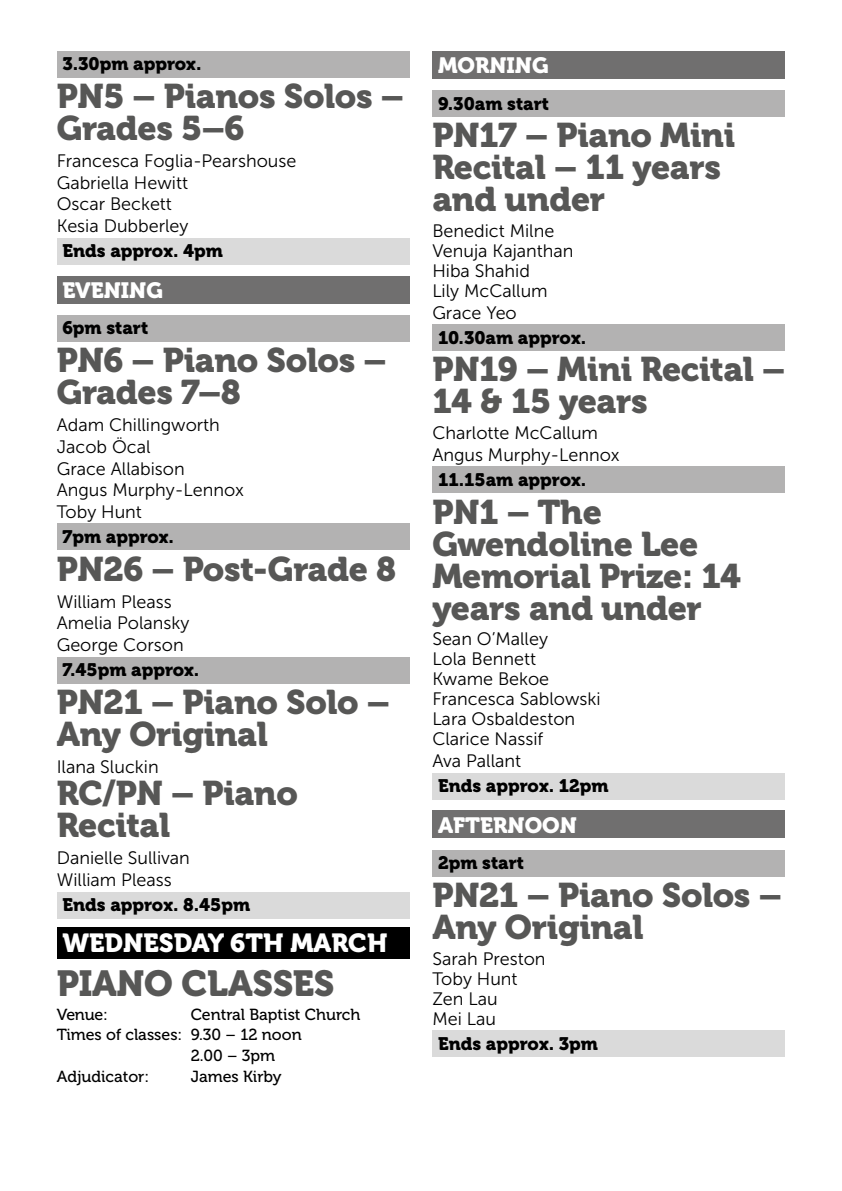
<style>
.page{position:relative;width:842px;height:1191px;background:#fff}
.page>*{position:absolute;margin:0;border:0;box-sizing:border-box;transform-origin:0 0}
.t1{font:36px "Museo 900";letter-spacing:-.01em;color:#575756}
.t2{font:34px/32px "Museo 900";letter-spacing:-.01em;color:#575756}
.t3{font:26px "Museo 900";color:#fff}
.t4{font:22px "Museo 900";color:#fff}
.t5{font:18px/21.6px "Museo Sans 300";color:#000}
.t6{font:18px "Museo 900";color:#000}
.t7{font:16px "Museo 500";color:#000}
</style>
<div class="page">
<div style="left:57px;top:51px;width:353px;height:27px;background:#b3b2b2"></div>
<div style="left:57px;top:238px;width:353px;height:26px;background:#dadada"></div>
<div style="left:57px;top:276px;width:353px;height:27px;background:#706f6f"></div>
<div style="left:57px;top:315px;width:353px;height:27px;background:#b3b2b2"></div>
<div style="left:57px;top:523px;width:353px;height:27px;background:#b3b2b2"></div>
<div style="left:57px;top:657px;width:353px;height:26px;background:#b3b2b2"></div>
<div style="left:57px;top:892px;width:353px;height:26px;background:#dadada"></div>
<div style="left:57px;top:927px;width:353px;height:32px;background:#000"></div>
<div style="left:432px;top:51px;width:353px;height:28px;background:#706f6f"></div>
<div style="left:432px;top:90px;width:353px;height:27px;background:#b3b2b2"></div>
<div style="left:432px;top:324px;width:353px;height:27px;background:#b3b2b2"></div>
<div style="left:432px;top:467px;width:353px;height:26px;background:#b3b2b2"></div>
<div style="left:432px;top:773px;width:353px;height:26px;background:#dadada"></div>
<div style="left:432px;top:810px;width:353px;height:28px;background:#706f6f"></div>
<div style="left:432px;top:850px;width:353px;height:26px;background:#b3b2b2"></div>
<div style="left:432px;top:1030px;width:353px;height:27px;background:#dadada"></div>
<p class="t6" style="left:62px;top:54px;width:141px">3.30pm approx.</p>
<h2 class="t2" style="left:57px;top:80px;width:349px">PN5 – Pianos Solos –<br>Grades 5–6</h2>
<p class="t5" style="left:57px;top:150px;width:241px">Francesca Foglia-Pearshouse<br>Gabriella Hewitt<br>Oscar Beckett<br>Kesia Dubberley</p>
<p class="t6" style="left:62px;top:241px;width:162px">Ends approx. 4pm</p>
<p class="t4" style="left:62px;top:278px;width:102px">EVENING</p>
<p class="t6" style="left:62px;top:318px;width:87px">6pm start</p>
<h2 class="t2" style="left:57px;top:344px;width:331px">PN6 – Piano Solos –<br>Grades 7–8</h2>
<p class="t5" style="left:57px;top:414px;width:189px">Adam Chillingworth<br>Jacob Öcal<br>Grace Allabison<br>Angus Murphy-Lennox<br>Toby Hunt</p>
<p class="t6" style="left:62px;top:526px;width:113px">7pm approx.</p>
<h2 class="t2" style="left:57px;top:553px;width:341px">PN26 – Post-Grade 8</h2>
<p class="t5" style="left:57px;top:591px;width:134px">William Pleass<br>Amelia Polansky<br>George Corson</p>
<p class="t6" style="left:62px;top:659px;width:139px">7.45pm approx.</p>
<h2 class="t2" style="left:57px;top:686px;width:335px">PN21 – Piano Solo –<br>Any Original</h2>
<p class="t5" style="left:57px;top:756px;width:104px">Ilana Sluckin</p>
<h2 class="t2" style="left:57px;top:777px;width:243px">RC/PN – Piano<br>Recital</h2>
<p class="t5" style="left:57px;top:847px;width:135px">Danielle Sullivan<br>William Pleass</p>
<p class="t6" style="left:62px;top:894px;width:189px">Ends approx. 8.45pm</p>
<h3 class="t3" style="left:62px;top:928px;width:327px">WEDNESDAY 6TH MARCH</h3>
<h1 class="t1" style="left:57px;top:962px;width:279px">PIANO CLASSES</h1>
<p class="t7" style="left:57px;top:1005px;width:53px">Venue:</p>
<p class="t7" style="left:191px;top:1005px;width:171px">Central Baptist Church</p>
<p class="t7" style="left:57px;top:1026px;width:246px">Times of classes: 9.30 – 12 noon</p>
<p class="t7" style="left:191px;top:1047px;width:86px">2.00 – 3pm</p>
<p class="t7" style="left:57px;top:1067px;width:94px">Adjudicator:</p>
<p class="t7" style="left:191px;top:1067px;width:92px">James Kirby</p>
<p class="t4" style="left:438px;top:53px;width:112px">MORNING</p>
<p class="t6" style="left:438px;top:93px;width:112px">9.30am start</p>
<h2 class="t2" style="left:432px;top:120px;width:304px">PN17 – Piano Mini<br>Recital – 11 years and under</h2>
<p class="t5" style="left:432px;top:221px;width:143px;line-height:20.4px">Benedict Milne<br>Venuja Kajanthan<br>Hiba Shahid<br>Lily McCallum<br>Grace Yeo</p>
<p class="t6" style="left:438px;top:327px;width:150px">10.30am approx.</p>
<h2 class="t2" style="left:432px;top:354px;width:354px">PN19 – Mini Recital –<br>14 &amp; 15 years</h2>
<p class="t5" style="left:432px;top:422px;width:189px">Charlotte McCallum<br>Angus Murphy-Lennox</p>
<p class="t6" style="left:438px;top:469px;width:150px">11.15am approx.</p>
<h2 class="t2" style="left:432px;top:496px;width:310px">PN1 – The<br>Gwendoline Lee<br>Memorial Prize: 14 years and under</h2>
<p class="t5" style="left:432px;top:629px;width:170px;line-height:20.2px">Sean O’Malley<br>Lola Bennett<br>Kwame Bekoe<br>Francesca Sablowski<br>Lara Osbaldeston<br>Clarice Nassif<br>Ava Pallant</p>
<p class="t6" style="left:438px;top:775px;width:172px">Ends approx. 12pm</p>
<p class="t4" style="left:438px;top:812px;width:140px">AFTERNOON</p>
<p class="t6" style="left:438px;top:852px;width:87px">2pm start</p>
<h2 class="t2" style="left:432px;top:879px;width:351px">PN21 – Piano Solos –<br>Any Original</h2>
<p class="t5" style="left:432px;top:948px;width:115px;line-height:20px">Sarah Preston<br>Toby Hunt<br>Zen Lau<br>Mei Lau</p>
<p class="t6" style="left:438px;top:1033px;width:162px">Ends approx. 3pm</p>
</div>
